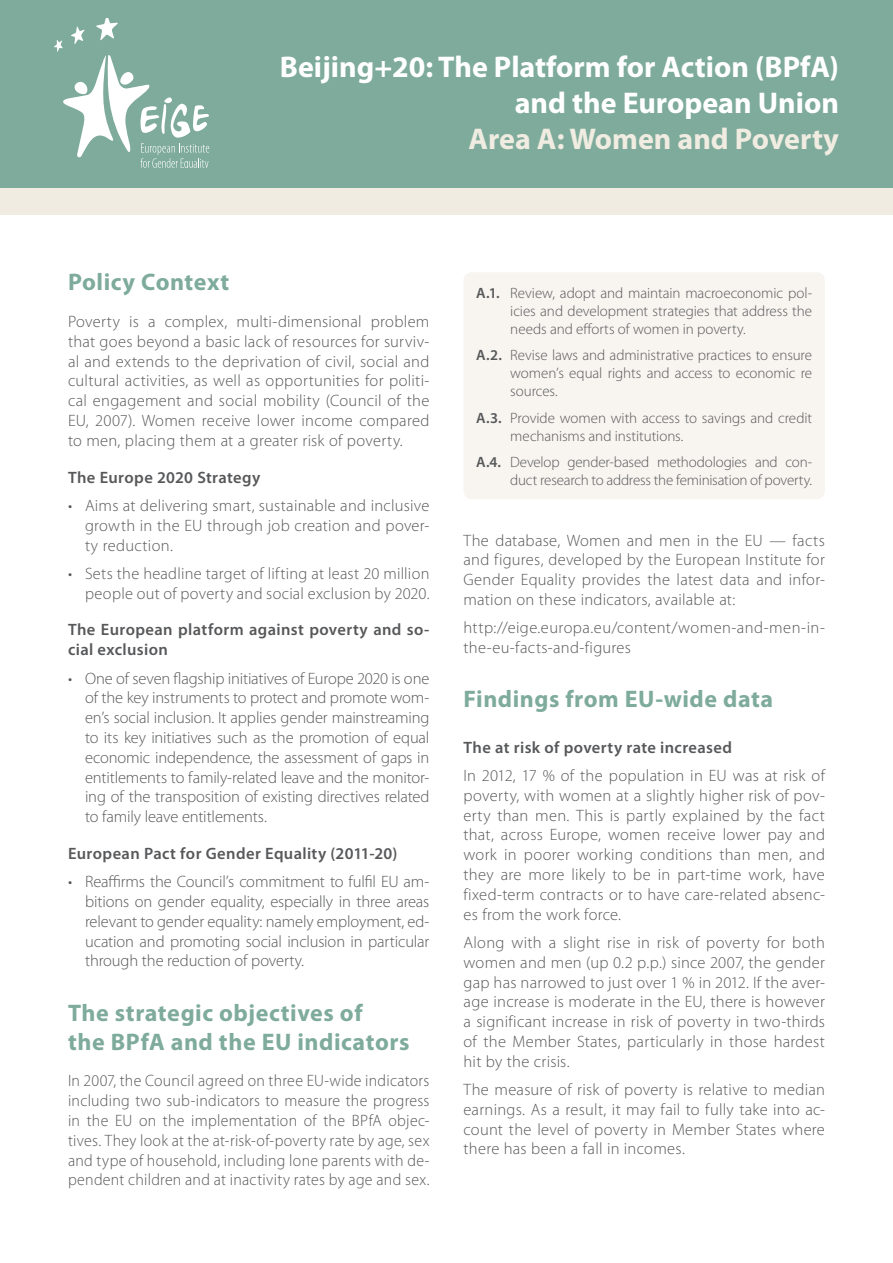
<style>
.page{position:relative;width:893px;height:1263px;background:#fff}
.page>*{position:absolute;margin:0;border:0;box-sizing:border-box;transform-origin:0 0}
.t1{font:700 30px/36px "Myriad Pro";color:#fff;text-align:right}
.t2{font:700 30px "Myriad Pro";color:#f1ece2}
._04_Text{font:700 24px/28.8px "Myriad Pro";letter-spacing:.02em;color:#7eab9b}
._04_Text-2{font:300 16.5px/19.8px "Myriad Pro";letter-spacing:.015em;color:#57585a;text-align:justify}
._04_Text-3{font:300 16.5px/19.8px "Myriad Pro";letter-spacing:.015em;color:#57585a;text-align:justify;scale:.96 1}
._04_Text-4{font:600 16.5px/19.8px "Myriad Pro";letter-spacing:.025em;color:#57585a}
._04_Text-5{font:300 15px/18px "Myriad Pro";letter-spacing:-.005em;color:#57585a;text-align:justify}
.s1{font-weight:600}
</style>
<div class="page">
<div style="left:0;top:0;width:893px;height:215px;background:#f1ece2"></div>
<div style="left:0;top:0;width:893px;height:187px;background:#7eab9b"></div>
<svg style="left:54px;top:18px;width:155px;height:150px"></svg>
<div style="left:463px;top:272px;width:362px;height:227px;background:#f8f5f0;border-radius:9px"></div>
<p class="t1" style="left:280px;top:49px;width:561px">Beijing+20: The Platform for Action (BPfA) and the European Union</p>
<p class="t2" style="left:468px;top:122px;width:372px">Area A: Women and Poverty</p>
<p class="_04_Text" style="left:68px;top:268px;width:163px">Policy Context</p>
<p class="_04_Text-2" style="left:68px;top:312px;width:363px">Poverty is a complex, multi-dimensional problem that goes beyond a basic lack of resources for surviv&shy;al and extends to the deprivation of civil, social and cultural activities, as well as opportunities for politi&shy;cal engagement and social mobility (Council of the EU, 2007). Women receive lower income compared to men, placing them at a greater risk of poverty.</p>
<p class="_04_Text-4" style="left:68px;top:467px;width:194px">The Europe 2020 Strategy</p>
<p class="_04_Text-2" style="left:85px;top:496px;width:346px;text-indent:-17px">• Aims at delivering smart, sustainable and inclusive growth in the EU through job creation and pover&shy;ty reduction.</p>
<p class="_04_Text-2" style="left:68px;top:564px;width:363px;text-align:right">• Sets the headline target of lifting at least 20 million people out of poverty and social exclusion by 2020.</p>
<p class="_04_Text-4" style="left:68px;top:620px;width:363px">The European platform against poverty and so&shy;cial exclusion</p>
<p class="_04_Text-2" style="left:85px;top:668px;width:346px;text-indent:-17px">• One of seven flagship initiatives of Europe 2020 is one of the key instruments to protect and promote wom&shy;en’s social inclusion. It applies gender mainstreaming to its key initiatives such as the promotion of equal economic independence, the assessment of gaps in entitlements to family-related leave and the monitor&shy;ing of the transposition of existing directives related to family leave entitlements.</p>
<p class="_04_Text-4" style="left:68px;top:844px;width:331px">European Pact for Gender Equality (2011-20)</p>
<p class="_04_Text-2" style="left:85px;top:872px;width:346px;text-indent:-17px">• Reaffirms the Council’s commitment to fulfil EU am&shy;bitions on gender equality, especially in three areas relevant to gender equality: namely employment, ed&shy;ucation and promoting social inclusion in particular through the reduction of poverty.</p>
<p class="_04_Text" style="left:68px;top:999px;width:343px">The strategic objectives of<br>the BPfA and the EU indicators</p>
<p class="_04_Text-3" style="left:68px;top:1071px;width:378px">In 2007, the Council agreed on three EU-wide indicators including two sub-indicators to measure the progress in the EU on the implementation of the BPfA objec&shy;tives. They look at the at-risk-of-poverty rate by age, sex and type of household, including lone parents with de&shy;pendent children and at inactivity rates by age and sex.</p>
<p class="_04_Text-5" style="left:510px;top:284px;width:303px;text-indent:-34px"><span class="s1">A.1.</span> Review, adopt and maintain macroeconomic pol&shy;icies and development strategies that address the needs and efforts of women in poverty.</p>
<p class="_04_Text-5" style="left:510px;top:346px;width:303px;text-indent:-34px"><span class="s1">A.2.</span> Revise laws and administrative practices to ensure women’s equal rights and access to economic re sources.</p>
<p class="_04_Text-5" style="left:510px;top:409px;width:303px;text-indent:-34px"><span class="s1">A.3.</span> Provide women with access to savings and credit mechanisms and institutions.</p>
<p class="_04_Text-5" style="left:476px;top:453px;width:337px;text-align:right"><span class="s1">A.4.</span> Develop gender-based methodologies and con&shy;duct research to address the feminisation of poverty.</p>
<p class="_04_Text-2" style="left:463px;top:530px;width:363px">The database, Women and men in the EU — facts and figures, developed by the European Institute for Gender Equality provides the latest data and infor&shy;mation on these indicators, available at:</p>
<p class="_04_Text-2" style="left:463px;top:618px;width:363px">http://eige.europa.eu/content/women-and-men-in&shy;the-eu-facts-and-figures</p>
<p class="_04_Text" style="left:463px;top:685px;width:311px">Findings from EU-wide data</p>
<p class="_04_Text-4" style="left:463px;top:737px;width:270px">The at risk of poverty rate increased</p>
<p class="_04_Text-2" style="left:463px;top:766px;width:363px">In 2012, 17 % of the population in EU was at risk of poverty, with women at a slightly higher risk of pov&shy;erty than men. This is partly explained by the fact that, across Europe, women receive lower pay and work in poorer working conditions than men, and they are more likely to be in part-time work, have fixed-term contracts or to have care-related absenc&shy;es from the work force.</p>
<p class="_04_Text-2" style="left:463px;top:933px;width:363px">Along with a slight rise in risk of poverty for both women and men (up 0.2 p.p.) since 2007, the gender gap has narrowed to just over 1 % in 2012. If the aver&shy;age increase is moderate in the EU, there is however a significant increase in risk of poverty in two-thirds of the Member States, particularly in those hardest hit by the crisis.</p>
<p class="_04_Text-2" style="left:463px;top:1080px;width:363px">The measure of risk of poverty is relative to median earnings. As a result, it may fail to fully take into ac&shy;count the level of poverty in Member States where there has been a fall in incomes.</p>
</div>
